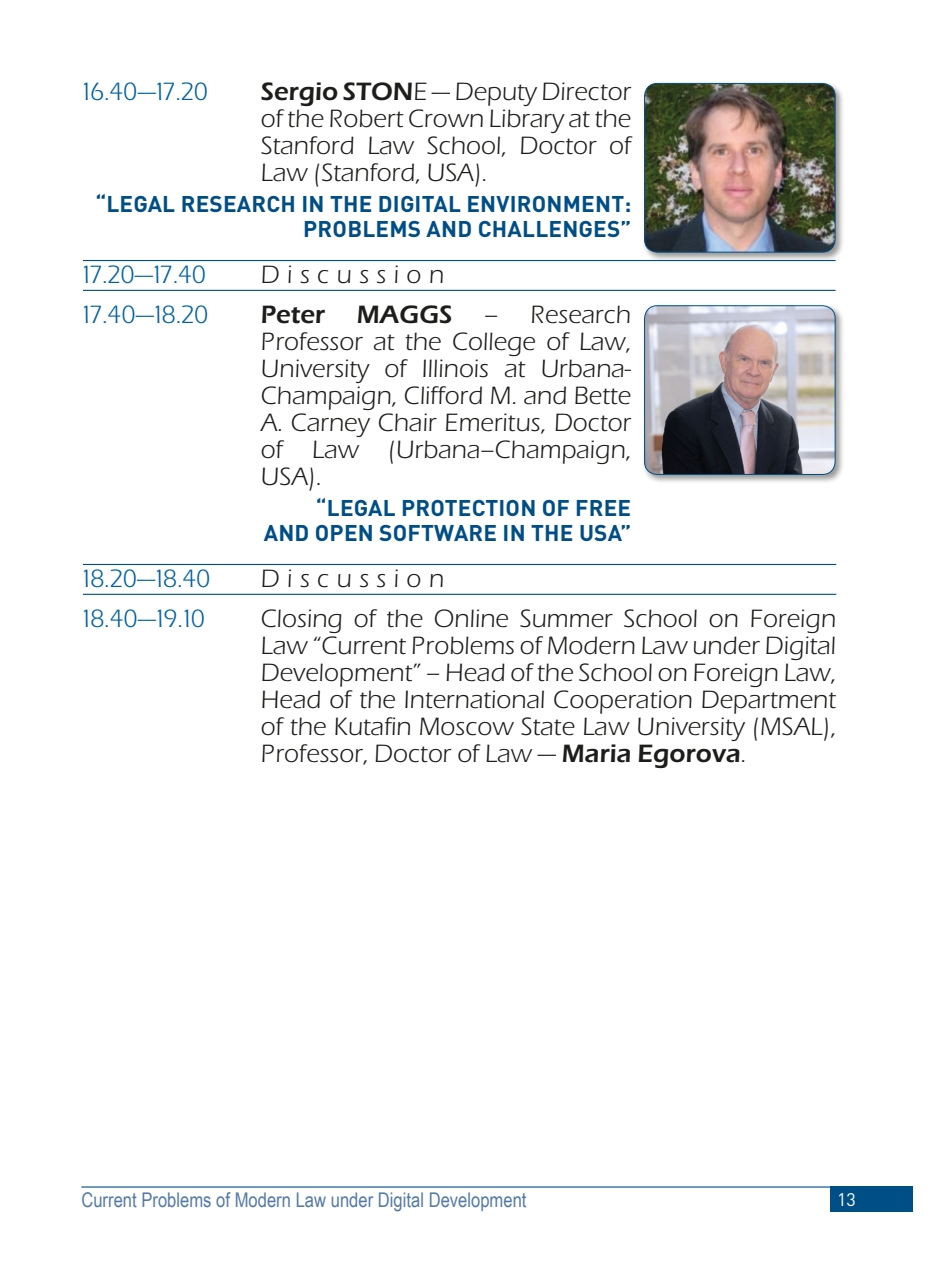
<style>
.page{position:relative;width:932px;height:1270px;background:#fff}
.page>*{position:absolute;margin:0;border:0;box-sizing:border-box;transform-origin:0 0}
.t1{font:24.75px/27px "Eras Book ITC";color:#1d1d1b;text-align:justify}
.t2{font:24.75px "Eras Book ITC";color:#0062a4}
.t3{font:24.75px "Eras Book ITC";letter-spacing:.3em;color:#1d1d1b}
.t4{font:700 24.75px "Eras Book ITC";color:#1d1d1b}
.t5{font:700 22.5px/24.8px "DIN Pro";letter-spacing:.01em;color:#004e86;text-align:right}
.t6{font:20.25px "Arial Narrow";color:#5479a8}
.t7{font:18px "DIN Pro";color:#fff}
.s1{font-weight:700}
</style>
<div class="page">
<div style="left:829px;top:1186px;width:83px;height:25px;background:#004e86"></div>
<hr style="left:81px;top:1186px;width:771px;height:1px;background:#004e86">
<hr style="left:83px;top:260px;width:752px;height:1px;background:#004e86">
<hr style="left:83px;top:290px;width:752px;height:1px;background:#004e86">
<hr style="left:83px;top:564px;width:753px;height:1px;background:#004e86">
<hr style="left:83px;top:593px;width:753px;height:2px;background:#004e86">
<div style="left:641px;top:81px;width:203px;height:181px;background:#1d1d1b;opacity:.45"></div>
<img style="left:644px;top:83px;width:190px;height:169px">
<div style="left:644px;top:83px;width:191px;height:169px;border:1px solid #004e86;border-radius:13px"></div>
<div style="left:641px;top:303px;width:203px;height:181px;background:#1d1d1b;opacity:.45"></div>
<img style="left:644px;top:306px;width:190px;height:168px">
<div style="left:644px;top:305px;width:191px;height:170px;border:1px solid #004e86;border-radius:13px"></div>
<p class="t2" style="left:83px;top:77px;width:129px">16.40—17.20</p>
<p class="t1" style="left:261px;top:78px;width:372px"><span class="s1">Sergio STON</span>E — Deputy Director of the Robert Crown Library at the Stanford Law School, Doctor of Law (Stanford, USA).</p>
<p class="t5" style="left:95px;top:191px;width:537px">“LEGAL RESEARCH IN THE DIGITAL ENVIRONMENT:<br>PROBLEMS AND CHALLENGES”</p>
<p class="t2" style="left:83px;top:260px;width:127px">17.20—17.40</p>
<p class="t3" style="left:261px;top:260px;width:185px">Discussion</p>
<p class="t2" style="left:83px;top:300px;width:129px">17.40—18.20</p>
<p class="t4" style="left:261px;top:300px;width:66px">Peter</p>
<p class="t4" style="left:357px;top:300px;width:97px">MAGGS</p>
<p class="t1" style="left:261px;top:301px;width:372px;text-indent:223px">– Research Professor at the College of Law, University of Illinois at Urbana-Champaign, Clifford M. and Bette A. Carney Chair Emeritus, Doctor of Law (Urbana–Champaign, USA).</p>
<p class="t5" style="left:264px;top:495px;width:369px">“LEGAL PROTECTION OF FREE<br>AND OPEN SOFTWARE IN THE USA”</p>
<p class="t2" style="left:83px;top:564px;width:131px">18.20—18.40</p>
<p class="t3" style="left:261px;top:564px;width:185px">Discussion</p>
<p class="t2" style="left:83px;top:604px;width:125px">18.40—19.10</p>
<p class="t1" style="left:261px;top:605px;width:576px">Closing of the Online Summer School on Foreign Law “Current Problems of Modern Law under Digital Development” – Head of the School on Foreign Law, Head of the International Cooperation Department of the Kutafin Moscow State Law University (MSAL), Professor, Doctor of Law — <span class="s1">Maria Egorova</span>.</p>
<p class="t6" style="left:81px;top:1185px;width:446px">Current Problems of Modern Law under Digital Development</p>
<p class="t7" style="left:836px;top:1184px;width:20px">13</p>
</div>
